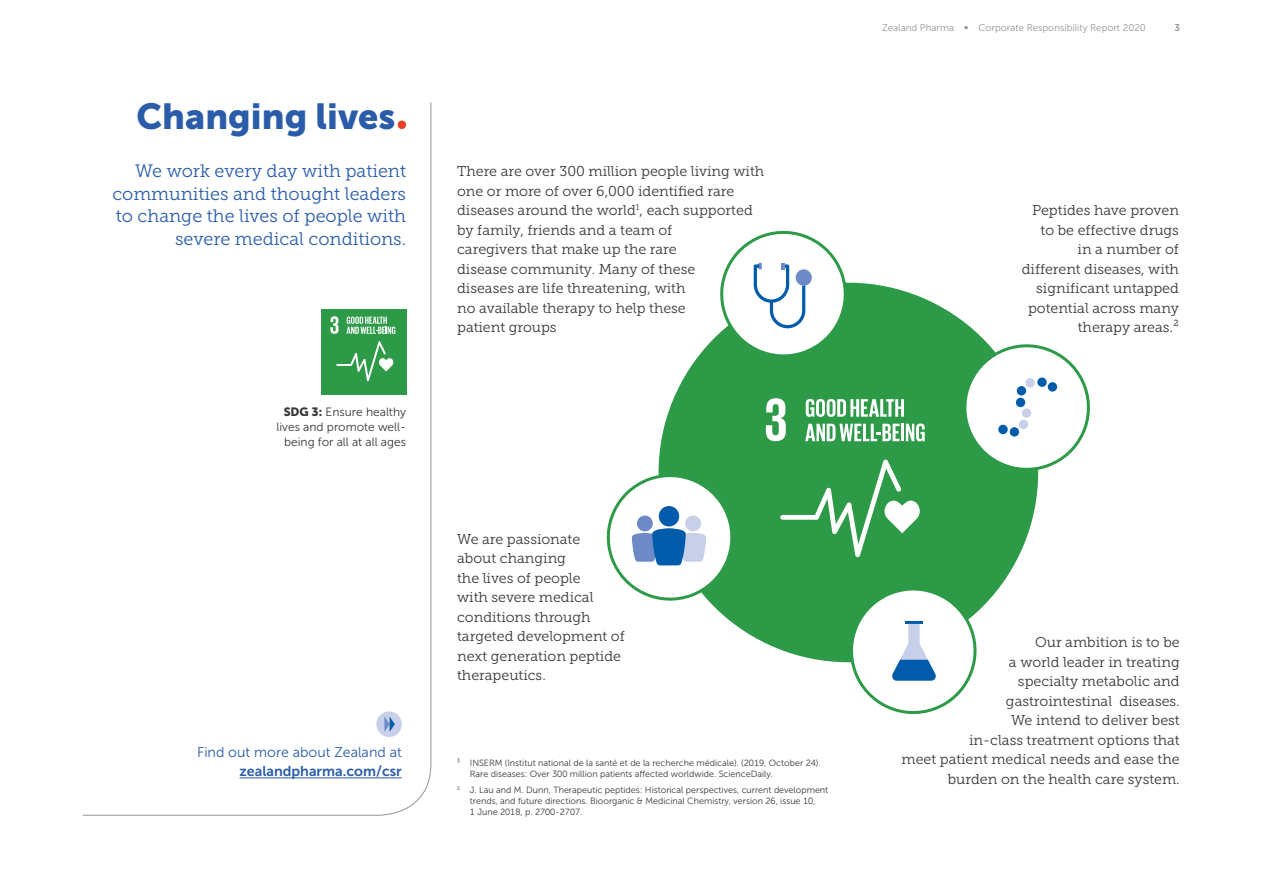
<style>
.page{position:relative;width:1263px;height:893px;background:#fff}
.page>*{position:absolute;margin:0;border:0;box-sizing:border-box;transform-origin:0 0}
.t1{font:36px "Museo Sans 900";color:#2a5caa}
.t2{font:18px/22.5px "Museo Slab 300";color:#2a5caa;text-align:right}
.t3{font:14.25px/19.5px "Museo Slab 300";color:#383839;text-align:right}
.t4{font:14.25px "Museo Sans 300";color:#2a5caa}
.t5{font:14.25px "Museo Sans 700";color:#2a5caa}
.t6{font:12px/15px "Museo Sans 300";color:#383839;text-align:right}
.t7{font:9.75px "Museo Sans 300";color:#939598}
.t8{font:9.75px "Museo Sans 700";color:#939598}
.t9{font:9px/11.2px "Museo Sans 300";color:#383839}
.s1{font-family:"Museo Sans 900"}
</style>
<div class="page">
<svg style="left:83px;top:102px;width:348px;height:714px"></svg>
<svg style="left:658px;top:282px;width:381px;height:381px"></svg>
<svg style="left:957px;top:338px;width:133px;height:139px"></svg>
<div style="left:322px;top:309px;width:85px;height:85px;background:#2d9a47"></div>
<svg style="left:336px;top:341px;width:57px;height:40px"></svg>
<svg style="left:330px;top:316px;width:9px;height:18px"></svg>
<svg style="left:346px;top:317px;width:49px;height:17px"></svg>
<div style="left:744px;top:381px;width:208px;height:208px;background:#2d9a47"></div>
<svg style="left:780px;top:459px;width:140px;height:98px"></svg>
<svg style="left:766px;top:398px;width:20px;height:43px"></svg>
<svg style="left:806px;top:399px;width:98px;height:18px"></svg>
<svg style="left:805px;top:424px;width:95px;height:17px"></svg>
<hr style="left:901px;top:424px;width:3px;height:17px;background:#fff">
<svg style="left:906px;top:423px;width:19px;height:18px"></svg>
<div style="left:1048px;top:382px;width:9px;height:10px;background:#005cab;border-radius:50%"></div>
<div style="left:1037px;top:377px;width:10px;height:10px;background:#005cab;border-radius:50%"></div>
<div style="left:1025px;top:378px;width:10px;height:9px;background:#c7cfe9;border-radius:50%"></div>
<div style="left:1017px;top:386px;width:9px;height:9px;background:#005cab;border-radius:50%"></div>
<div style="left:1016px;top:398px;width:9px;height:9px;background:#005cab;border-radius:50%"></div>
<div style="left:1022px;top:408px;width:9px;height:10px;background:#c7cfe9;border-radius:50%"></div>
<div style="left:1019px;top:420px;width:9px;height:9px;background:#c7cfe9;border-radius:50%"></div>
<div style="left:1010px;top:427px;width:9px;height:10px;background:#005cab;border-radius:50%"></div>
<div style="left:998px;top:425px;width:10px;height:9px;background:#005cab;border-radius:50%"></div>
<svg style="left:843px;top:581px;width:140px;height:134px"></svg>
<svg style="left:606px;top:468px;width:134px;height:139px"></svg>
<div style="left:659px;top:506px;width:20px;height:20px;background:#005cab;border-radius:50%"></div>
<div style="left:376px;top:711px;width:26px;height:26px;background:#c7cfe9;border-radius:50%"></div>
<svg style="left:384px;top:716px;width:11px;height:16px"></svg>
<svg style="left:714px;top:230px;width:139px;height:134px"></svg>
<div style="left:398px;top:121px;width:8px;height:8px;background:#e84125;border-radius:50%"></div>
<hr style="left:239px;top:777px;width:163px;height:1px;background:#2a5caa">
<h1 class="t1" style="left:136px;top:96px;width:261px">Changing lives</h1>
<p class="t2" style="left:112px;top:160px;width:295px">We work every day with patient communities and thought leaders to change the lives of people with severe medical conditions.</p>
<p class="t6" style="left:277px;top:405px;width:131px"><span class="s1">SDG 3:</span> Ensure healthy lives and promote well&shy;being for all at all ages</p>
<p class="t3" style="left:457px;top:162px;width:309px;text-align:left">There are over 300 million people living with one or more of over 6,000 identified rare diseases around the world<sup>1</sup>, each supported by family, friends and a team of<br>caregivers that make up the rare<br>disease community. Many of these<br>diseases are life threatening, with<br>no available therapy to help these<br>patient groups</p>
<p class="t3" style="left:457px;top:529px;width:169px;text-align:left">We are passionate<br>about changing<br>the lives of people<br>with severe medical conditions through targeted development of next generation peptide therapeutics.</p>
<p class="t4" style="left:197px;top:744px;width:206px">Find out more about Zealand at</p>
<p class="t5" style="left:239px;top:763px;width:164px">zealandpharma.com/csr</p>
<p class="t9" style="left:470px;top:757px;width:352px;text-indent:-13px">¹ INSERM (Institut national de la santé et de la recherche médicale). (2019, October 24).<br>Rare diseases: Over 300 million patients affected worldwide. ScienceDaily.</p>
<p class="t9" style="left:470px;top:784px;width:360px;text-indent:-13px"><sup>2</sup> J. Lau and M. Dunn, Therapeutic peptides: Historical perspectives, current development trends, and future directions. Bioorganic &amp; Medicinal Chemistry, version 26, issue 10,<br>1 June 2018, p. 2700-2707.</p>
<p class="t7" style="left:882px;top:22px;width:265px">Zealand Pharma ∞ Corporate Responsibility Report 2020</p>
<p class="t8" style="left:1174px;top:22px;width:7px">3</p>
<p class="t3" style="left:1022px;top:201px;width:159px">Peptides have proven to be effective drugs<br>in a number of different diseases, with significant untapped potential across many therapy areas.²</p>
<p class="t3" style="left:901px;top:633px;width:280px">Our ambition is to be<br>a world leader in treating<br>specialty metabolic and<br>gastrointestinal diseases.<br>We intend to deliver best<br>in-class treatment options that<br>meet patient medical needs and ease the burden on the health care system.</p>
</div>
